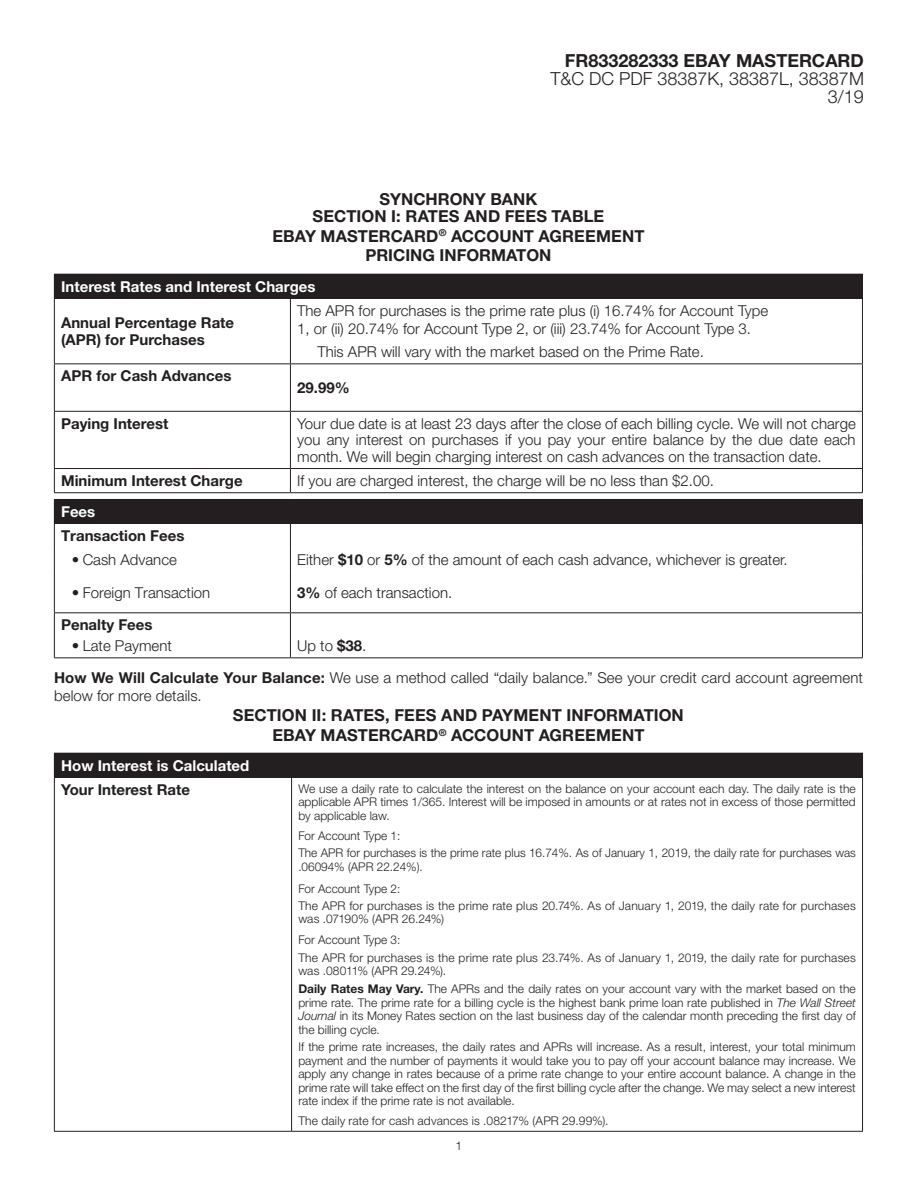
<style>
.page{position:relative;width:918px;height:1188px;background:#fff}
.page>*{position:absolute;margin:0;border:0;box-sizing:border-box;transform-origin:0 0}
.Numbers_1_2_etc{font:300 18px "Helvetica Neue LT Std";color:#231f20}
.Numbers_1_2_etc-2{font:700 18px "Helvetica Neue LT Std";color:#231f20}
.Header_-_Center{font:700 16.5px/19.8px "Helvetica Neue LT Std";color:#231f20;text-align:center}
.Schumer_Body_Copy{font:300 15px/16.5px "Helvetica Neue LT Std";color:#231f20;text-align:justify}
.Schumer_APR{font:300 15px/18px "Helvetica Neue LT Std";color:#231f20}
.Schumer_Subhead{font:700 15px/16.5px "Helvetica Neue LT Std";color:#231f20}
.Schumer_header_categ{font:700 15px "Helvetica Neue LT Std";color:#fff}
.Schumer_Bullet{font:700 15px "Helvetica Neue LT Std";color:#231f20}
.Header_Left_Wht-on-K{font:700 15px "Helvetica Neue LT Std";color:#fff}
.Sec_II_-_block_body{font:300 12px/13.5px "Helvetica Neue LT Std";color:#231f20;text-align:justify}
.s1{font-weight:700}
.s2{font-style:italic}
</style>
<div class="page">
<div style="left:54px;top:274px;width:808px;height:24px;background:#231f20"></div>
<hr style="left:290px;top:274px;width:573px;height:1px;background:#231f20">
<svg style="left:862px;top:275px;width:1px;height:23px"></svg>
<hr style="left:54px;top:298px;width:236px;height:1px;background:#231f20">
<hr style="left:54px;top:299px;width:1px;height:64px;background:#231f20">
<hr style="left:290px;top:298px;width:573px;height:1px;background:#231f20">
<hr style="left:290px;top:299px;width:1px;height:64px;background:#231f20">
<hr style="left:862px;top:299px;width:1px;height:64px;background:#231f20">
<hr style="left:54px;top:363px;width:236px;height:1px;background:#231f20">
<hr style="left:54px;top:364px;width:1px;height:47px;background:#231f20">
<hr style="left:290px;top:363px;width:573px;height:1px;background:#231f20">
<hr style="left:290px;top:364px;width:1px;height:47px;background:#231f20">
<hr style="left:862px;top:364px;width:1px;height:47px;background:#231f20">
<hr style="left:54px;top:411px;width:236px;height:1px;background:#231f20">
<hr style="left:54px;top:412px;width:1px;height:56px;background:#231f20">
<hr style="left:290px;top:411px;width:573px;height:1px;background:#231f20">
<hr style="left:290px;top:412px;width:1px;height:56px;background:#231f20">
<hr style="left:862px;top:412px;width:1px;height:56px;background:#231f20">
<hr style="left:54px;top:468px;width:236px;height:1px;background:#231f20">
<svg style="left:54px;top:469px;width:1px;height:23px"></svg>
<hr style="left:290px;top:468px;width:573px;height:1px;background:#231f20">
<svg style="left:290px;top:469px;width:1px;height:23px"></svg>
<svg style="left:862px;top:469px;width:1px;height:23px"></svg>
<hr style="left:54px;top:492px;width:236px;height:1px;background:#231f20">
<hr style="left:290px;top:492px;width:573px;height:1px;background:#231f20">
<div style="left:54px;top:499px;width:808px;height:25px;background:#231f20"></div>
<hr style="left:290px;top:499px;width:573px;height:1px;background:#231f20">
<svg style="left:54px;top:524px;width:1px;height:48px"></svg>
<svg style="left:862px;top:500px;width:1px;height:72px"></svg>
<hr style="left:54px;top:572px;width:1px;height:40px;background:#231f20">
<hr style="left:862px;top:572px;width:1px;height:40px;background:#231f20">
<hr style="left:54px;top:613px;width:1px;height:44px;background:#231f20">
<hr style="left:862px;top:613px;width:1px;height:44px;background:#231f20">
<hr style="left:290px;top:612px;width:573px;height:1px;background:#231f20">
<hr style="left:290px;top:657px;width:573px;height:1px;background:#231f20">
<svg style="left:290px;top:524px;width:1px;height:48px"></svg>
<hr style="left:290px;top:572px;width:1px;height:40px;background:#231f20">
<hr style="left:290px;top:613px;width:1px;height:44px;background:#231f20">
<hr style="left:54px;top:612px;width:236px;height:1px;background:#231f20">
<hr style="left:54px;top:657px;width:236px;height:1px;background:#231f20">
<div style="left:54px;top:753px;width:809px;height:24px;background:#231f20"></div>
<hr style="left:54px;top:777px;width:238px;height:1px;background:#231f20">
<hr style="left:54px;top:778px;width:1px;height:353px;background:#231f20">
<hr style="left:292px;top:777px;width:571px;height:1px;background:#231f20">
<hr style="left:291px;top:778px;width:1px;height:353px;background:#231f20">
<hr style="left:862px;top:778px;width:1px;height:353px;background:#231f20">
<hr style="left:54px;top:1131px;width:238px;height:1px;background:#231f20">
<hr style="left:292px;top:1131px;width:571px;height:1px;background:#231f20">
<p class="Numbers_1_2_etc-2" style="left:565px;top:49px;width:301px">FR833282333 EBAY MASTERCARD</p>
<p class="Numbers_1_2_etc" style="left:551px;top:67px;width:315px">T&amp;C DC PDF 38387K, 38387L, 38387M</p>
<p class="Numbers_1_2_etc" style="left:828px;top:85px;width:38px">3/19</p>
<p class="Header_-_Center" style="left:379px;top:189px;width:160px">SYNCHRONY BANK</p>
<p class="Header_-_Center" style="left:272px;top:206px;width:374px">SECTION I: RATES AND FEES TABLE<br>EBAY MASTERCARD<sup>®</sup> ACCOUNT AGREEMENT</p>
<p class="Header_-_Center" style="left:365px;top:245px;width:188px">PRICING INFORMATON</p>
<p class="Schumer_header_categ" style="left:61px;top:277px;width:256px">Interest Rates and Interest Charges</p>
<p class="Schumer_Subhead" style="left:61px;top:314px;width:175px">Annual Percentage Rate (APR) for Purchases</p>
<p class="Schumer_APR" style="left:297px;top:301px;width:472px">The APR for purchases is the prime rate plus (i) 16.74% for Account Type<br>1, or (ii) 20.74% for Account Type 2, or (iii) 23.74% for Account Type 3.</p>
<p class="Schumer_Body_Copy" style="left:317px;top:343px;width:388px">This APR will vary with the market based on the Prime Rate.</p>
<p class="Schumer_Subhead" style="left:61px;top:367px;width:172px">APR for Cash Advances</p>
<p class="Schumer_Subhead" style="left:297px;top:379px;width:54px">29.99%</p>
<p class="Schumer_Subhead" style="left:61px;top:415px;width:109px">Paying Interest</p>
<p class="Schumer_Body_Copy" style="left:297px;top:415px;width:560px">Your due date is at least 23 days after the close of each billing cycle. We will not charge you any interest on purchases if you pay your entire balance by the due date each month. We will begin charging interest on cash advances on the transaction date.</p>
<p class="Schumer_Subhead" style="left:61px;top:472px;width:183px">Minimum Interest Charge</p>
<p class="Schumer_Body_Copy" style="left:297px;top:472px;width:418px">If you are charged interest, the charge will be no less than $2.00.</p>
<p class="Schumer_header_categ" style="left:61px;top:502px;width:36px">Fees</p>
<p class="Schumer_Bullet" style="left:61px;top:527px;width:125px">Transaction Fees</p>
<p class="Schumer_Body_Copy" style="left:72px;top:551px;width:107px">• Cash Advance</p>
<p class="Schumer_Body_Copy" style="left:297px;top:551px;width:492px">Either <span class="s1">$10</span> or <span class="s1">5%</span> of the amount of each cash advance, whichever is greater.</p>
<p class="Schumer_Body_Copy" style="left:72px;top:584px;width:140px">• Foreign Transaction</p>
<p class="Schumer_Body_Copy" style="left:297px;top:584px;width:157px"><span class="s1">3%</span> of each transaction.</p>
<p class="Schumer_Bullet" style="left:61px;top:616px;width:93px">Penalty Fees</p>
<p class="Schumer_Body_Copy" style="left:72px;top:637px;width:101px">• Late Payment</p>
<p class="Schumer_Body_Copy" style="left:297px;top:637px;width:71px">Up to <span class="s1">$38</span>.</p>
<p class="Schumer_Body_Copy" style="left:54px;top:668px;width:810px;line-height:18px"><span class="s1">How We Will Calculate Your Balance:</span> We use a method called “daily balance.” See your credit card account agreement below for more details.</p>
<p class="Header_-_Center" style="left:233px;top:705px;width:452px">SECTION II: RATES, FEES AND PAYMENT INFORMATION<br>EBAY MASTERCARD<sup>®</sup> ACCOUNT AGREEMENT</p>
<p class="Header_Left_Wht-on-K" style="left:61px;top:756px;width:190px">How Interest is Calculated</p>
<p class="Schumer_Subhead" style="left:61px;top:781px;width:130px">Your Interest Rate</p>
<p class="Sec_II_-_block_body" style="left:298px;top:781px;width:559px">We use a daily rate to calculate the interest on the balance on your account each day. The daily rate is the applicable APR times 1/365. Interest will be imposed in amounts or at rates not in excess of those permitted by applicable law.</p>
<p class="Sec_II_-_block_body" style="left:298px;top:829px;width:103px">For Account Type 1:</p>
<p class="Sec_II_-_block_body" style="left:298px;top:845px;width:559px;line-height:14.4px">The APR for purchases is the prime rate plus 16.74%. As of January 1, 2019, the daily rate for purchases was .06094% (APR 22.24%).</p>
<p class="Sec_II_-_block_body" style="left:298px;top:881px;width:103px">For Account Type 2:</p>
<p class="Sec_II_-_block_body" style="left:298px;top:899px;width:559px">The APR for purchases is the prime rate plus 20.74%. As of January 1, 2019, the daily rate for purchases was .07190% (APR 26.24%)</p>
<p class="Sec_II_-_block_body" style="left:298px;top:933px;width:103px">For Account Type 3:</p>
<p class="Sec_II_-_block_body" style="left:298px;top:950px;width:559px">The APR for purchases is the prime rate plus 23.74%. As of January 1, 2019, the daily rate for purchases was .08011% (APR 29.24%).</p>
<p class="Sec_II_-_block_body" style="left:298px;top:982px;width:559px"><span class="s1">Daily Rates May Vary.</span> The APRs and the daily rates on your account vary with the market based on the prime rate. The prime rate for a billing cycle is the highest bank prime loan rate published in <span class="s2">The Wall Street Journal</span> in its Money Rates section on the last business day of the calendar month preceding the first day of the billing cycle.</p>
<p class="Sec_II_-_block_body" style="left:298px;top:1040px;width:559px">If the prime rate increases, the daily rates and APRs will increase. As a result, interest, your total minimum payment and the number of payments it would take you to pay off your account balance may increase. We apply any change in rates because of a prime rate change to your entire account balance. A change in the prime rate will take effect on the first day of the first billing cycle after the change. We may select a new interest rate index if the prime rate is not available.</p>
<p class="Sec_II_-_block_body" style="left:298px;top:1113px;width:312px">The daily rate for cash advances is .08217% (APR 29.99%).</p>
<p class="Sec_II_-_block_body" style="left:456px;top:1139px;width:8px">1</p>
</div>
